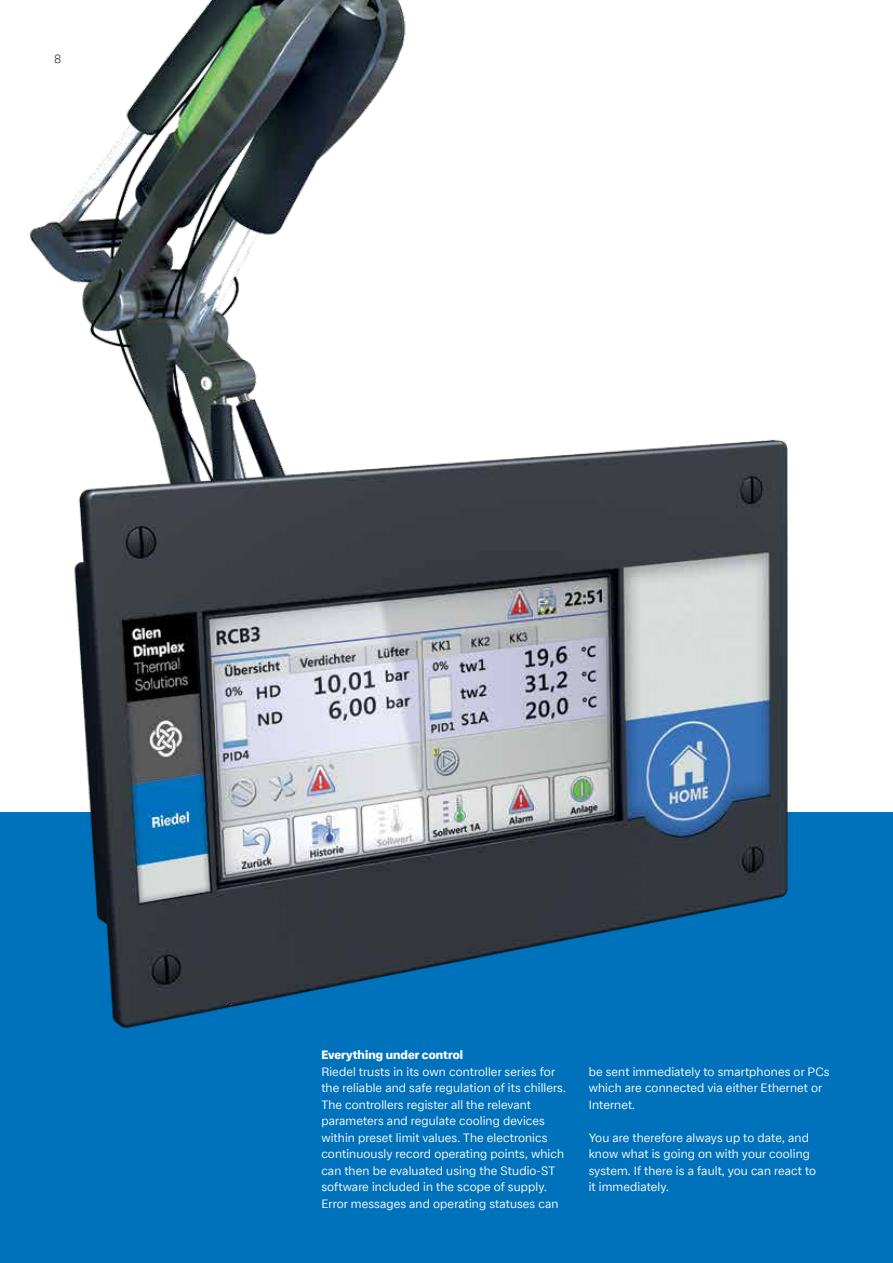
<style>
.page{position:relative;width:893px;height:1263px;background:#fff}
.page>*{position:absolute;margin:0;border:0;box-sizing:border-box;transform-origin:0 0}
.t1{font:12px/16.5px "Glen Dimplex Sans";letter-spacing:.01em;color:#fff}
.t2{font:800 12px "Glen Dimplex Sans";letter-spacing:.005em;color:#fff}
.t3{font:300 12px "Glen Dimplex Sans";color:#000}
</style>
<div class="page">
<div style="left:0;top:812px;width:893px;height:451px;background:#0072bc"></div>
<img style="left:29px;top:0;width:759px;height:1028px">
<p class="t3" style="left:54px;top:52px;width:9px">8</p>
<p class="t2" style="left:321px;top:1048px;width:143px">Everything under control</p>
<p class="t1" style="left:321px;top:1063px;width:246px">Riedel trusts in its own controller series for the reliable and safe regulation of its chillers.<br>The controllers register all the relevant parameters and regulate cooling devices within preset limit values. The electronics continuously record operating points, which can then be evaluated using the Studio-ST software included in the scope of supply.<br>Error messages and operating statuses can</p>
<p class="t1" style="left:589px;top:1063px;width:242px">be sent immediately to smartphones or PCs which are connected via either Ethernet or<br>Internet.</p>
<p class="t1" style="left:589px;top:1129px;width:229px">You are therefore always up to date, and know what is going on with your cooling system. If there is a fault, you can react to it immediately.</p>
</div>
